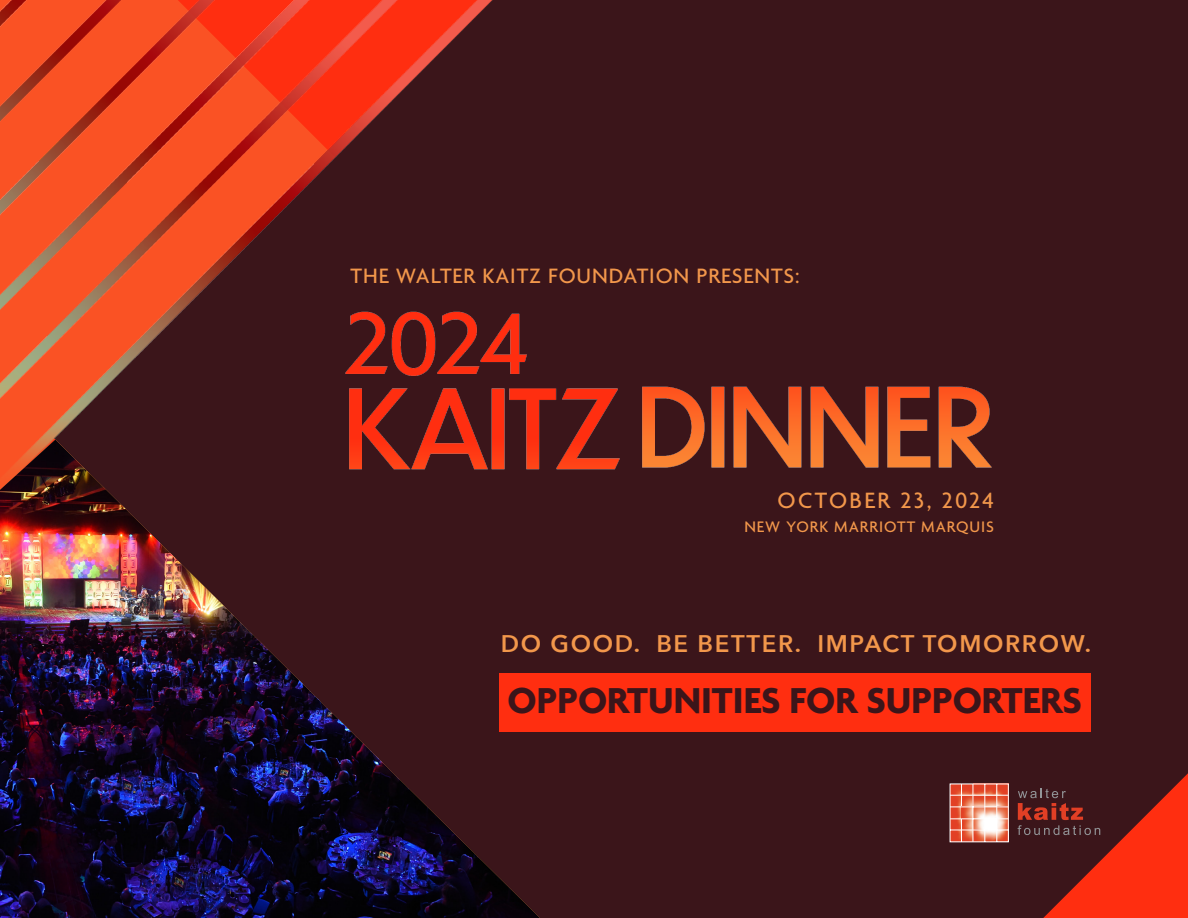
<style>
.page{position:relative;width:1188px;height:918px;background:#fff}
.page>*{position:absolute;margin:0;border:0;box-sizing:border-box;transform-origin:0 0}
.t1{font:700 39px "Agenda";color:#3b151a}
.t2{font:600 24px "Avenir Next";letter-spacing:.07em;color:#f2974b}
.t3{font:500 24px "Agenda";letter-spacing:.1em;color:#f2974b}
.t4{font:500 22.5px "Agenda";letter-spacing:.04em;color:#f2974b}
.t5{font:500 16.5px "Agenda";letter-spacing:.06em;color:#f2974b}
</style>
<div class="page">
<div style="left:543px;top:0;width:645px;height:918px;background:#3b151a"></div>
<img style="left:0;top:0;width:554px;height:505px">
<svg style="left:1018px;top:789px;width:82px;height:46px;background:#592525"></svg>
<svg style="left:950px;top:784px;width:59px;height:59px;background:#eb8d76"></svg>
<img style="left:320px;top:309px;width:421px;height:165px">
<img style="left:613px;top:382px;width:421px;height:88px">
<div style="left:499px;top:673px;width:591px;height:59px;background:#ff2e10"></div>
<img style="left:0;top:440px;width:540px;height:478px">
<p class="t4" style="left:351px;top:264px;width:451px">THE WALTER KAITZ FOUNDATION PRESENTS:</p>
<p class="t3" style="left:777px;top:487px;width:218px">OCTOBER 23, 2024</p>
<p class="t5" style="left:744px;top:517px;width:251px">NEW YORK MARRIOTT MARQUIS</p>
<p class="t2" style="left:501px;top:623px;width:592px">DO GOOD. BE BETTER. IMPACT TOMORROW.</p>
<p class="t1" style="left:508px;top:680px;width:576px">OPPORTUNITIES FOR SUPPORTERS</p>
</div>
